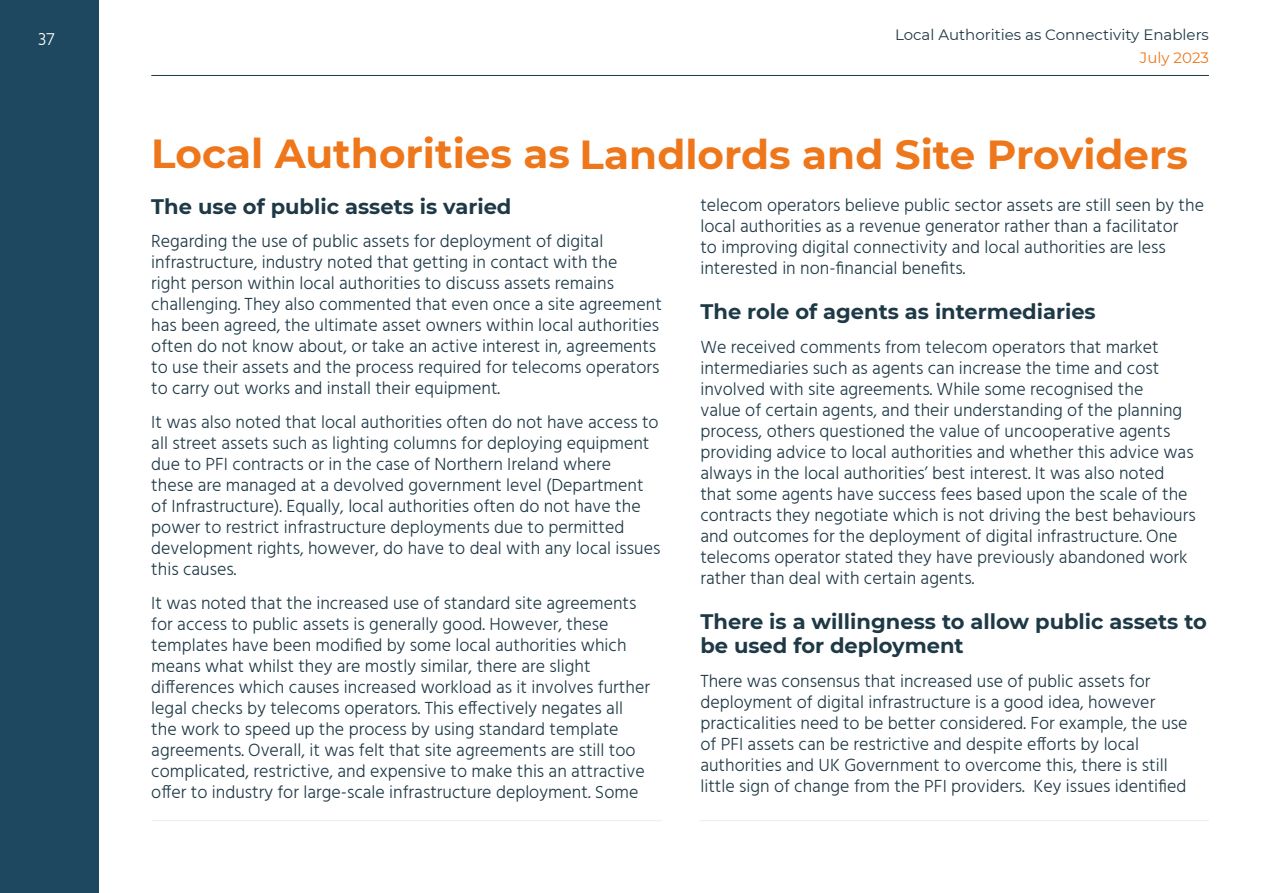
<style>
.page{position:relative;width:1263px;height:893px;background:#fff}
.page>*{position:absolute;margin:0;border:0;box-sizing:border-box;transform-origin:0 0}
.t1{font:700 40.5px "Montserrat";color:#ee771b}
.t2{font:700 21px/24px "Montserrat";color:#1e3946}
.t3{font:300 18px/21px "Hind";color:#1e3946}
.t4{font:300 18px "Hind";color:#fff}
.t5{font:15px "Montserrat";color:#1e3946}
.t6{font:15px "Montserrat";color:#ee771b}
</style>
<div class="page">
<hr style="left:151px;top:75px;width:1058px;height:1px;background:#1e3946">
<div style="left:0;top:0;width:99px;height:893px;background:#1d485f"></div>
<hr style="left:152px;top:820px;width:510px;height:1px;background:#ededed">
<hr style="left:699px;top:820px;width:510px;height:1px;background:#ededed">
<p class="t4" style="left:38px;top:27px;width:18px">37</p>
<p class="t5" style="left:895px;top:24px;width:315px">Local Authorities as Connectivity Enablers</p>
<p class="t6" style="left:1140px;top:47px;width:71px">July 2023</p>
<h1 class="t1" style="left:151px;top:126px;width:1038px">Local Authorities as Landlords and Site Providers</h1>
<p class="t2" style="left:151px;top:193px;width:362px">The use of public assets is varied</p>
<p class="t3" style="left:151px;top:232px;width:512px">Regarding the use of public assets for deployment of digital infrastructure, industry noted that getting in contact with the<br>right person within local authorities to discuss assets remains challenging. They also commented that even once a site agreement has been agreed, the ultimate asset owners within local authorities often do not know about, or take an active interest in, agreements to use their assets and the process required for telecoms operators to carry out works and install their equipment.</p>
<p class="t3" style="left:151px;top:413px;width:511px">It was also noted that local authorities often do not have access to all street assets such as lighting columns for deploying equipment due to PFI contracts or in the case of Northern Ireland where<br>these are managed at a devolved government level (Department of Infrastructure). Equally, local authorities often do not have the power to restrict infrastructure deployments due to permitted development rights, however, do have to deal with any local issues this causes.</p>
<p class="t3" style="left:151px;top:593px;width:500px">It was noted that the increased use of standard site agreements for access to public assets is generally good. However, these templates have been modified by some local authorities which means what whilst they are mostly similar, there are slight differences which causes increased workload as it involves further legal checks by telecoms operators. This effectively negates all the work to speed up the process by using standard template agreements. Overall, it was felt that site agreements are still too complicated, restrictive, and expensive to make this an attractive offer to industry for large-scale infrastructure deployment. Some</p>
<p class="t3" style="left:700px;top:195px;width:505px">telecom operators believe public sector assets are still seen by the local authorities as a revenue generator rather than a facilitator<br>to improving digital connectivity and local authorities are less interested in non-financial benefits.</p>
<p class="t2" style="left:700px;top:298px;width:397px">The role of agents as intermediaries</p>
<p class="t3" style="left:700px;top:337px;width:497px">We received comments from telecom operators that market intermediaries such as agents can increase the time and cost involved with site agreements. While some recognised the<br>value of certain agents, and their understanding of the planning process, others questioned the value of uncooperative agents providing advice to local authorities and whether this advice was always in the local authorities’ best interest. It was also noted that some agents have success fees based upon the scale of the contracts they negotiate which is not driving the best behaviours and outcomes for the deployment of digital infrastructure. One telecoms operator stated they have previously abandoned work rather than deal with certain agents.</p>
<p class="t2" style="left:700px;top:608px;width:508px">There is a willingness to allow public assets to be used for deployment</p>
<p class="t3" style="left:700px;top:671px;width:489px">There was consensus that increased use of public assets for deployment of digital infrastructure is a good idea, however practicalities need to be better considered. For example, the use of PFI assets can be restrictive and despite efforts by local authorities and UK Government to overcome this, there is still little sign of change from the PFI providers. Key issues identified</p>
</div>
